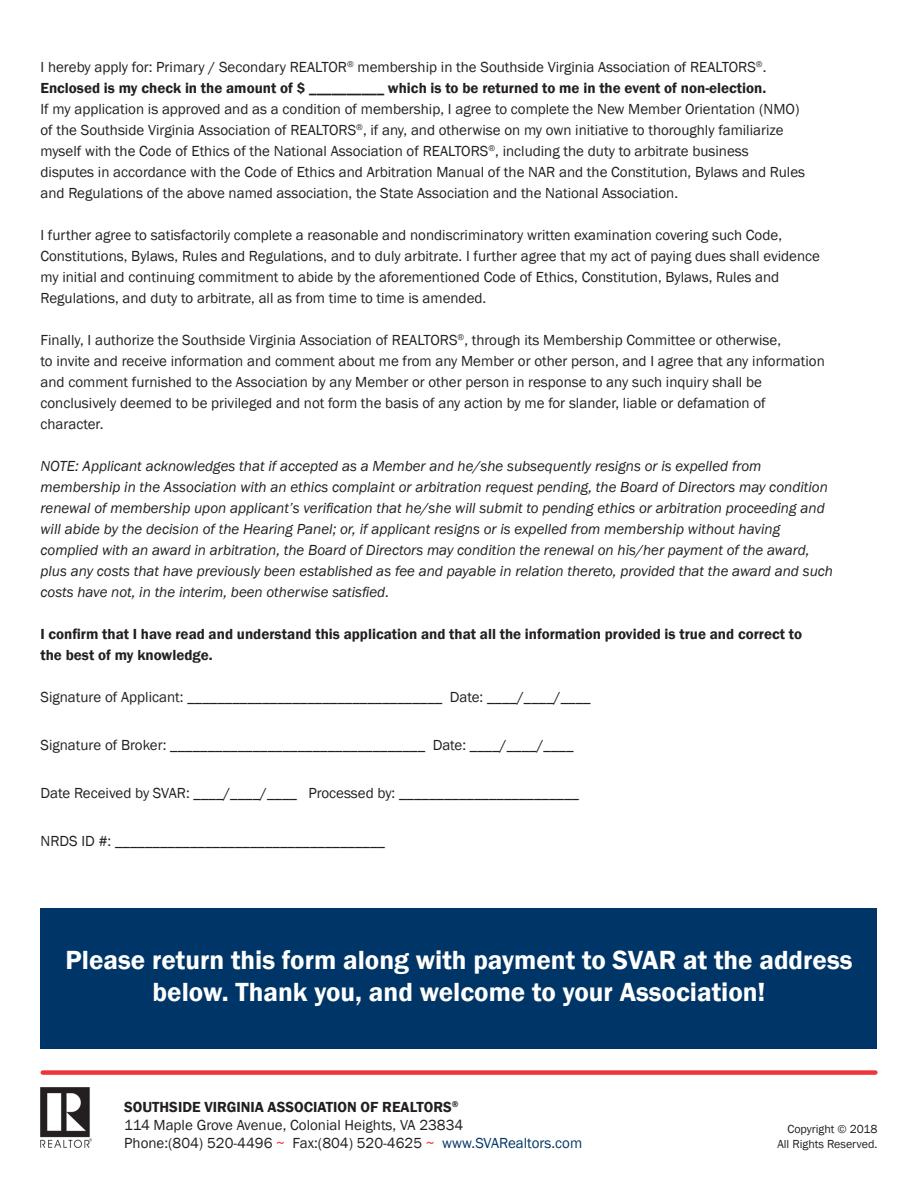
<style>
.page{position:relative;width:918px;height:1188px;background:#fff}
.page>*{position:absolute;margin:0;border:0;box-sizing:border-box;transform-origin:0 0}
.t1{font:600 27px/32.4px "Franklin Gothic";color:#fff;text-align:center}
.t2{font:15px/21px "Franklin Gothic";color:#231f20}
.t3{font:italic 15px/21px "Franklin Gothic";color:#231f20}
.t4{font:600 15px/21px "Franklin Gothic";color:#231f20}
.t5{font:12px/14.4px "Franklin Gothic";color:#231f20;text-align:right}
.s1{font-weight:600}
.s2{color:#ee3638}
.s3{color:#003667}
</style>
<div class="page">
<div style="left:40px;top:908px;width:838px;height:141px;background:#003667"></div>
<img style="left:40px;top:1088px;width:52px;height:60px">
<div style="left:43px;top:1070px;width:832px;height:5px;background:#ee3638"></div>
<p class="t2" style="left:40px;top:57px;width:727px">I hereby apply for: Primary / Secondary REALTOR<sup>®</sup> membership in the Southside Virginia Association of REALTORS<sup>®</sup>.<br><span class="s1">Enclosed is my check in the amount of $ __________ which is to be returned to me in the event of non-election.</span></p>
<p class="t2" style="left:40px;top:99px;width:766px">If my application is approved and as a condition of membership, I agree to complete the New Member Orientation (NMO) of the Southside Virginia Association of REALTORS<sup>®</sup>, if any, and otherwise on my own initiative to thoroughly familiarize myself with the Code of Ethics of the National Association of REALTORS<sup>®</sup>, including the duty to arbitrate business disputes in accordance with the Code of Ethics and Arbitration Manual of the NAR and the Constitution, Bylaws and Rules and Regulations of the above named association, the State Association and the National Association.</p>
<p class="t2" style="left:40px;top:225px;width:781px">I further agree to satisfactorily complete a reasonable and nondiscriminatory written examination covering such Code, Constitutions, Bylaws, Rules and Regulations, and to duly arbitrate. I further agree that my act of paying dues shall evidence my initial and continuing commitment to abide by the aforementioned Code of Ethics, Constitution, Bylaws, Rules and Regulations, and duty to arbitrate, all as from time to time is amended.</p>
<p class="t2" style="left:40px;top:330px;width:786px">Finally, I authorize the Southside Virginia Association of REALTORS<sup>®</sup>, through its Membership Committee or otherwise,<br>to invite and receive information and comment about me from any Member or other person, and I agree that any information and comment furnished to the Association by any Member or other person in response to any such inquiry shall be conclusively deemed to be privileged and not form the basis of any action by me for slander, liable or defamation of character.</p>
<p class="t3" style="left:41px;top:456px;width:794px">NOTE: Applicant acknowledges that if accepted as a Member and he/she subsequently resigns or is expelled from membership in the Association with an ethics complaint or arbitration request pending, the Board of Directors may condition renewal of membership upon applicant’s verification that he/she will submit to pending ethics or arbitration proceeding and will abide by the decision of the Hearing Panel; or, if applicant resigns or is expelled from membership without having complied with an award in arbitration, the Board of Directors may condition the renewal on his/her payment of the award, plus any costs that have previously been established as fee and payable in relation thereto, provided that the award and such costs have not, in the interim, been otherwise satisfied.</p>
<p class="t4" style="left:41px;top:624px;width:763px">I confirm that I have read and understand this application and that all the information provided is true and correct to the best of my knowledge.</p>
<p class="t2" style="left:41px;top:687px;width:552px">Signature of Applicant: __________________________________ Date: ____/____/____</p>
<p class="t2" style="left:41px;top:735px;width:535px">Signature of Broker: __________________________________ Date: ____/____/____</p>
<p class="t2" style="left:41px;top:783px;width:540px">Date Received by SVAR: ____/____/____ Processed by: ________________________</p>
<p class="t2" style="left:41px;top:831px;width:346px">NRDS ID #: ____________________________________</p>
<h1 class="t1" style="left:66px;top:944px;width:788px">Please return this form along with payment to SVAR at the address below. Thank you, and welcome to your Association!</h1>
<p class="t2" style="left:124px;top:1098px;width:460px;line-height:18px"><span class="s1">Southside Virginia Association of REALTO RS</span><sup>®<br></sup>114 Maple Grove Avenue, Colonial Heights, VA 23834<br>Phone:(804) 520-4496 <span class="s2">~</span> Fax:(804) 520-4625 <span class="s2">~</span> <span class="s3">www.SVARealtors.com</span></p>
<p class="t5" style="left:777px;top:1122px;width:102px">Copyright © 2018<br>All Rights Reserved.</p>
</div>
